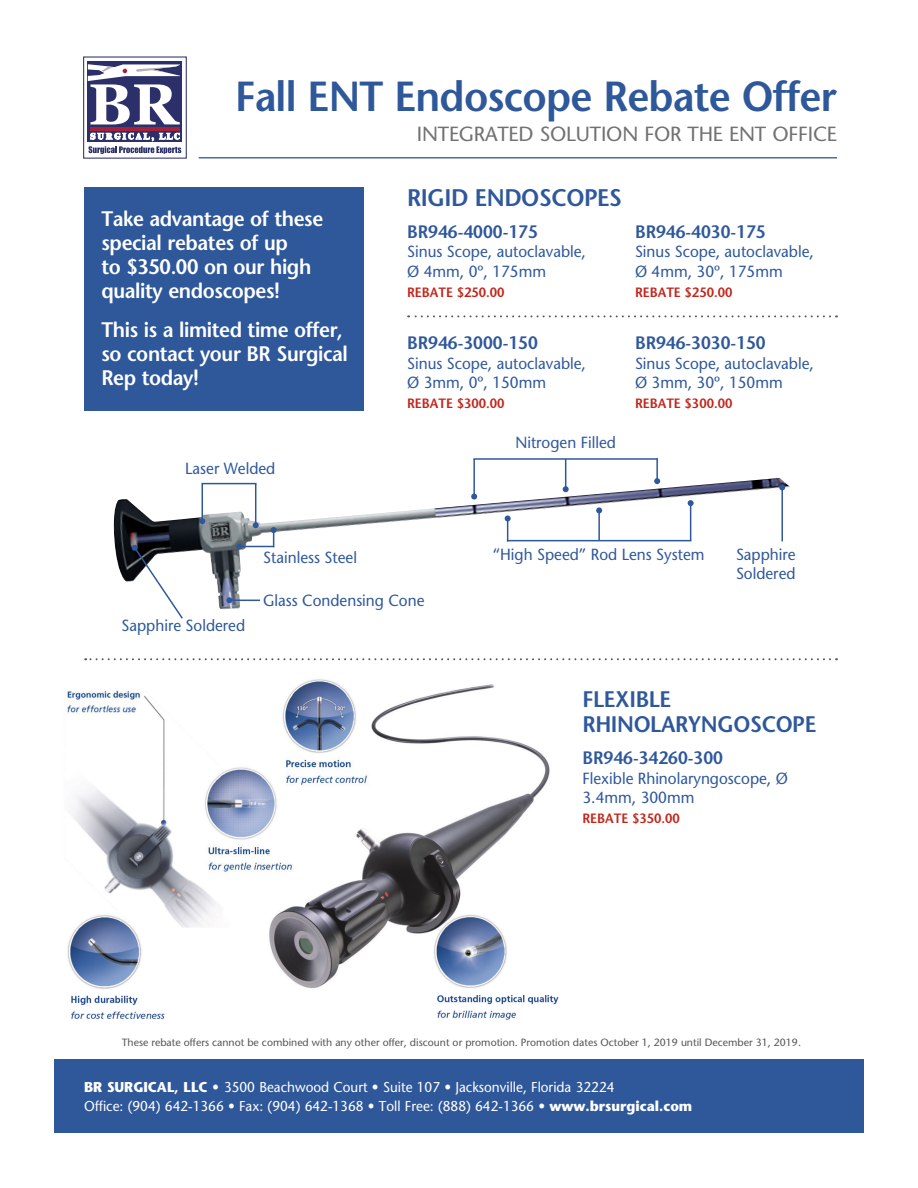
<style>
.page{position:relative;width:918px;height:1188px;background:#fff}
.page>*{position:absolute;margin:0;border:0;box-sizing:border-box;transform-origin:0 0}
.t1{font:600 42px "Stone Sans";letter-spacing:-.02em;color:#2f589b;scale:.96 1}
.t2{font:600 24px "Stone Sans";letter-spacing:-.02em;color:#2f589b;scale:.96 1}
.t3{font:600 22.5px/25.5px "Stone Sans";letter-spacing:-.02em;color:#2f589b;scale:.96 1}
.t4{font:600 21px/24px "Stone Sans";letter-spacing:-.02em;color:#fff;scale:.95 1}
.t5{font:20.55px "Stone Sans";letter-spacing:-.01em;color:#727273}
.t6{font:600 18px "Stone Sans";color:#2f589b;scale:.95 1}
.t7{font:16.2px/19.5px "Stone Sans";color:#2f589b;scale:.95 1}
.t8{font:14.25px/19.5px "Stone Sans";color:#fff;scale:.95 1}
.t9{font:600 13.5px "Stone Sans";color:#c1261b;scale:.95 1}
.t10{font:10.5px "Stone Sans";color:#545555}
.s1{font-weight:700}
</style>
<div class="page">
<img style="left:65px;top:679px;width:494px;height:341px">
<div style="left:54px;top:1060px;width:810px;height:73px;background:#2f589b"></div>
<div style="left:83px;top:56px;width:104px;height:103px;border:1px solid #2b2f6a"></div>
<div style="left:88px;top:61px;width:94px;height:81px;background:linear-gradient(to right,#2b2f6a,#2b2f6a)"></div>
<hr style="left:90px;top:127px;width:90px;height:4px;background:#a4223b">
<svg style="left:88px;top:64px;width:92px;height:60px"></svg>
<svg style="left:88px;top:133px;width:93px;height:21px"></svg>
<hr style="left:199px;top:157px;width:638px;height:1px;background:#2f589b">
<div style="left:84px;top:188px;width:279px;height:223px;background:#2f589b"></div>
<svg style="left:408px;top:315px;width:422px;height:2px"></svg>
<svg style="left:85px;top:658px;width:745px;height:2px"></svg>
<img style="left:113px;top:478px;width:677px;height:131px">
<svg style="left:131px;top:544px;width:53px;height:75px"></svg>
<hr style="left:473px;top:459px;width:2px;height:38px;background:#2f589b">
<svg style="left:471px;top:494px;width:6px;height:6px"></svg>
<hr style="left:565px;top:459px;width:1px;height:30px;background:#2f589b">
<svg style="left:563px;top:486px;width:6px;height:6px"></svg>
<hr style="left:656px;top:458px;width:2px;height:23px;background:#2f589b">
<svg style="left:654px;top:478px;width:6px;height:6px"></svg>
<hr style="left:473px;top:458px;width:185px;height:2px;background:#2f589b">
<hr style="left:690px;top:503px;width:1px;height:38px;background:#2f589b">
<svg style="left:688px;top:500px;width:6px;height:6px"></svg>
<hr style="left:598px;top:510px;width:2px;height:31px;background:#2f589b">
<svg style="left:596px;top:507px;width:6px;height:6px"></svg>
<svg style="left:505px;top:516px;width:6px;height:25px"></svg>
<hr style="left:507px;top:540px;width:184px;height:1px;background:#2f589b">
<hr style="left:202px;top:484px;width:1px;height:37px;background:#2f589b">
<svg style="left:199px;top:518px;width:6px;height:6px"></svg>
<hr style="left:255px;top:484px;width:1px;height:41px;background:#2f589b">
<svg style="left:253px;top:522px;width:6px;height:6px"></svg>
<hr style="left:781px;top:487px;width:2px;height:54px;background:#2f589b">
<svg style="left:779px;top:484px;width:6px;height:6px"></svg>
<svg style="left:271px;top:527px;width:6px;height:20px"></svg>
<hr style="left:239px;top:546px;width:35px;height:1px;background:#2f589b">
<svg style="left:236px;top:543px;width:6px;height:6px"></svg>
<hr style="left:229px;top:600px;width:31px;height:1px;background:#2f589b">
<svg style="left:226px;top:597px;width:6px;height:6px"></svg>
<hr style="left:202px;top:483px;width:54px;height:1px;background:#2f589b">
<h1 class="t1" style="left:235px;top:71px;width:629px">Fall ENT Endoscope Rebate Offer</h1>
<p class="t5" style="left:417px;top:122px;width:422px">INTEGRATED SOLUTION FOR THE ENT OFFICE</p>
<p class="t4" style="left:102px;top:207px;width:235px">Take advantage of these special rebates of up<br>to $350.00 on our high quality endoscopes!</p>
<p class="t4" style="left:102px;top:318px;width:261px">This is a limited time offer, so contact your BR Surgical<br>Rep today!</p>
<p class="t7" style="left:185px;top:458px;width:96px">Laser Welded</p>
<h2 class="t2" style="left:407px;top:183px;width:225px">RIGID ENDOSCOPES</h2>
<p class="t6" style="left:407px;top:221px;width:139px">BR946-4000-175</p>
<p class="t7" style="left:407px;top:242px;width:190px">Sinus Scope, autoclavable,<br>Ø 4mm, 0º, 175mm</p>
<p class="t9" style="left:407px;top:284px;width:104px">REBATE $250.00</p>
<p class="t6" style="left:407px;top:332px;width:139px">BR946-3000-150</p>
<p class="t7" style="left:407px;top:353px;width:190px">Sinus Scope, autoclavable,<br>Ø 3mm, 0º, 150mm</p>
<p class="t9" style="left:407px;top:395px;width:104px">REBATE $300.00</p>
<p class="t7" style="left:515px;top:433px;width:107px">Nitrogen Filled</p>
<p class="t6" style="left:635px;top:221px;width:139px">BR946-4030-175</p>
<p class="t7" style="left:635px;top:242px;width:190px">Sinus Scope, autoclavable,<br>Ø 4mm, 30º, 175mm</p>
<p class="t9" style="left:635px;top:284px;width:104px">REBATE $250.00</p>
<p class="t6" style="left:635px;top:332px;width:139px">BR946-3030-150</p>
<p class="t7" style="left:635px;top:353px;width:190px">Sinus Scope, autoclavable,<br>Ø 3mm, 30º, 150mm</p>
<p class="t9" style="left:635px;top:395px;width:104px">REBATE $300.00</p>
<p class="t7" style="left:121px;top:616px;width:132px">Sapphire Soldered</p>
<p class="t7" style="left:263px;top:548px;width:100px">Stainless Steel</p>
<p class="t7" style="left:492px;top:545px;width:225px">“High Speed” Rod Lens System</p>
<p class="t7" style="left:263px;top:590px;width:171px">Glass Condensing Cone</p>
<p class="t7" style="left:736px;top:545px;width:64px;line-height:18.6px">Sapphire<br>Soldered</p>
<h3 class="t3" style="left:583px;top:686px;width:245px">FLEXIBLE<br>RHINOLARYNGOSCOPE</h3>
<p class="t6" style="left:582px;top:747px;width:149px">BR946-34260-300</p>
<p class="t7" style="left:582px;top:768px;width:218px">Flexible Rhinolaryngoscope, Ø<br>3.4mm, 300mm</p>
<p class="t9" style="left:582px;top:811px;width:104px">REBATE $350.00</p>
<p class="t10" style="left:122px;top:1036px;width:681px">These rebate offers cannot be combined with any other offer, discount or promotion. Promotion dates October 1, 2019 until December 31, 2019.</p>
<p class="t8" style="left:84px;top:1077px;width:642px"><span class="s1">BR SURGICAL, LLC •</span> 3500 Beachwood Court • Suite 107 • Jacksonville, Florida 32224<br>Office: (904) 642-1366 • Fax: (904) 642-1368 • Toll Free: (888) 642-1366 • <span class="s1">www.brsurgical.com</span></p>
</div>
